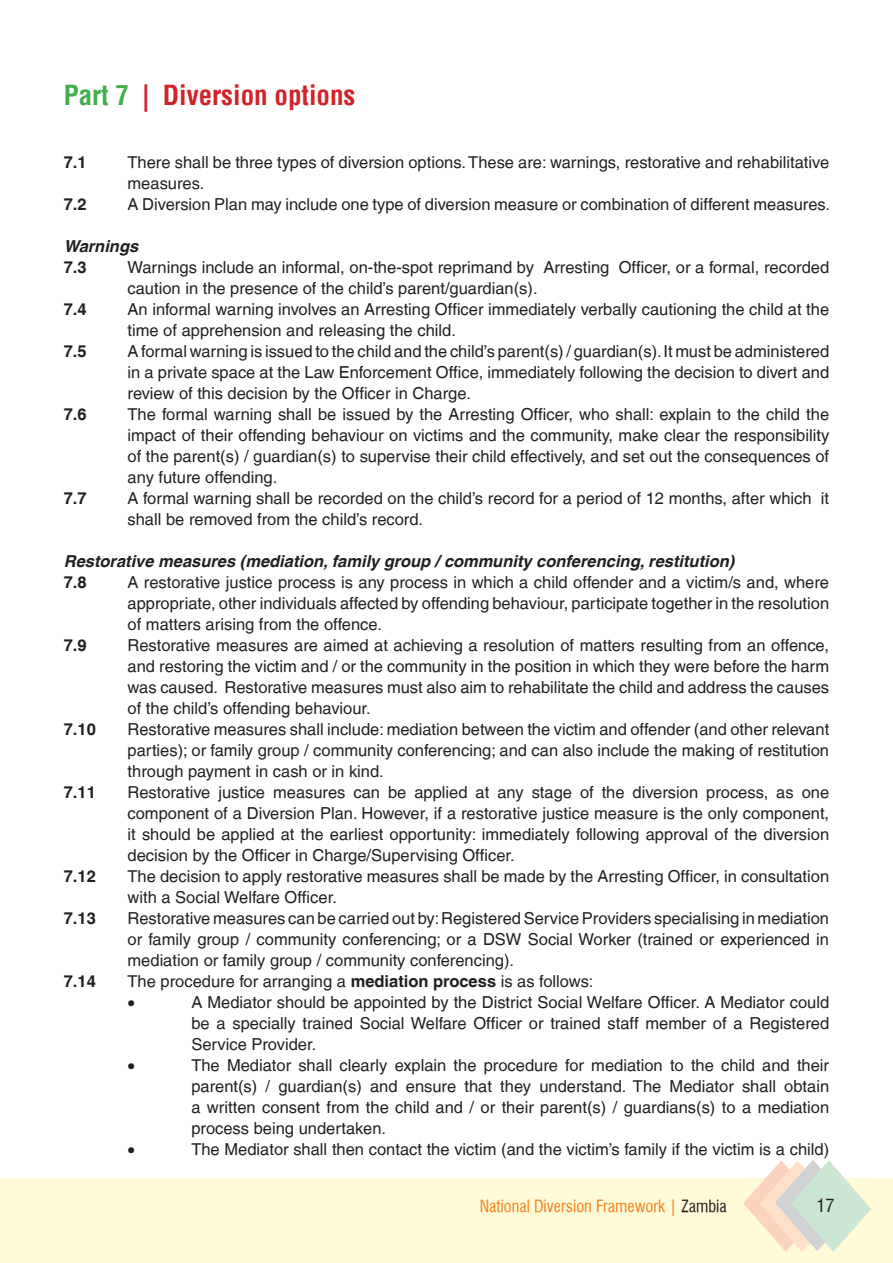
<style>
.page{position:relative;width:893px;height:1263px;background:#fff}
.page>*{position:absolute;margin:0;border:0;box-sizing:border-box;transform-origin:0 0}
.Heading_1{font:700 condensed 27px "Helvetica";color:#d1232a}
.t1{font:condensed 18px "Helvetica";color:#231f20}
.t2{font:16.5px/21px "Helvetica LT";color:#231f20;text-align:justify}
.t3{font:italic 700 16.5px "Helvetica LT";color:#231f20}
.t4{font:700 16.5px "Helvetica LT";color:#231f20}
.t5{font:16.5px "Halvett Condensed";color:#f58220}
.t6{font:16.5px "Symbol";color:#231f20}
.s1{color:#40ae49}
.s2{font-weight:700}
.s3{color:#231f20}
</style>
<div class="page">
<div style="left:0;top:1178px;width:893px;height:85px;background:#fffbd6"></div>
<svg style="left:743px;top:1160px;width:128px;height:91px"></svg>
<p class="Heading_1" style="left:64px;top:78px;width:293px"><span class="s1">Part 7</span> | Diversion options</p>
<p class="t4" style="left:64px;top:152px;width:24px">7.1</p>
<p class="t2" style="left:128px;top:152px;width:703px">There shall be three types of diversion options. These are: warnings, restorative and rehabilitative measures.</p>
<p class="t4" style="left:64px;top:194px;width:24px">7.2</p>
<p class="t2" style="left:128px;top:194px;width:704px">A Diversion Plan may include one type of diversion measure or combination of different measures.</p>
<p class="t3" style="left:64px;top:236px;width:76px">Warnings</p>
<p class="t4" style="left:64px;top:257px;width:24px">7.3</p>
<p class="t2" style="left:128px;top:257px;width:703px">Warnings include an informal, on-the-spot reprimand by Arresting Officer, or a formal, recorded caution in the presence of the child’s parent/guardian(s).</p>
<p class="t4" style="left:64px;top:299px;width:24px">7.4</p>
<p class="t2" style="left:128px;top:299px;width:703px">An informal warning involves an Arresting Officer immediately verbally cautioning the child at the time of apprehension and releasing the child.</p>
<p class="t4" style="left:64px;top:341px;width:24px">7.5</p>
<p class="t2" style="left:128px;top:341px;width:703px">A formal warning is issued to the child and the child’s parent(s) / guardian(s). It must be administered in a private space at the Law Enforcement Office, immediately following the decision to divert and review of this decision by the Officer in Charge.</p>
<p class="t4" style="left:64px;top:404px;width:24px">7.6</p>
<p class="t2" style="left:128px;top:404px;width:703px">The formal warning shall be issued by the Arresting Officer, who shall: explain to the child the impact of their offending behaviour on victims and the community, make clear the responsibility of the parent(s) / guardian(s) to supervise their child effectively, and set out the consequences of any future offending.</p>
<p class="t4" style="left:64px;top:488px;width:24px">7.7</p>
<p class="t2" style="left:128px;top:488px;width:703px">A formal warning shall be recorded on the child’s record for a period of 12 months, after which it shall be removed from the child’s record.</p>
<p class="t3" style="left:64px;top:551px;width:672px">Restorative measures (mediation, family group / community conferencing, restitution)</p>
<p class="t4" style="left:64px;top:572px;width:24px">7.8</p>
<p class="t2" style="left:128px;top:572px;width:703px">A restorative justice process is any process in which a child offender and a victim/s and, where appropriate, other individuals affected by offending behaviour, participate together in the resolution of matters arising from the offence.</p>
<p class="t4" style="left:64px;top:635px;width:24px">7.9</p>
<p class="t2" style="left:128px;top:635px;width:703px">Restorative measures are aimed at achieving a resolution of matters resulting from an offence, and restoring the victim and / or the community in the position in which they were before the harm was caused. Restorative measures must also aim to rehabilitate the child and address the causes of the child’s offending behaviour.</p>
<p class="t4" style="left:64px;top:719px;width:34px">7.10</p>
<p class="t2" style="left:128px;top:719px;width:703px">Restorative measures shall include: mediation between the victim and offender (and other relevant parties); or family group / community conferencing; and can also include the making of restitution through payment in cash or in kind.</p>
<p class="t4" style="left:64px;top:782px;width:34px">7.11</p>
<p class="t2" style="left:128px;top:782px;width:703px">Restorative justice measures can be applied at any stage of the diversion process, as one component of a Diversion Plan. However, if a restorative justice measure is the only component, it should be applied at the earliest opportunity: immediately following approval of the diversion decision by the Officer in Charge/Supervising Officer.</p>
<p class="t4" style="left:64px;top:866px;width:34px">7.12</p>
<p class="t2" style="left:128px;top:866px;width:703px">The decision to apply restorative measures shall be made by the Arresting Officer, in consultation with a Social Welfare Officer.</p>
<p class="t4" style="left:64px;top:908px;width:34px">7.13</p>
<p class="t2" style="left:128px;top:908px;width:703px">Restorative measures can be carried out by: Registered Service Providers specialising in mediation or family group / community conferencing; or a DSW Social Worker (trained or experienced in mediation or family group / community conferencing).</p>
<p class="t4" style="left:64px;top:971px;width:34px">7.14</p>
<p class="t2" style="left:128px;top:971px;width:467px">The procedure for arranging a <span class="s2">mediation process</span> is as follows:</p>
<p class="t6" style="left:128px;top:992px;width:9px">•</p>
<p class="t2" style="left:191px;top:992px;width:639px">A Mediator should be appointed by the District Social Welfare Officer. A Mediator could be a specially trained Social Welfare Officer or trained staff member of a Registered Service Provider.</p>
<p class="t6" style="left:128px;top:1055px;width:9px">•</p>
<p class="t2" style="left:191px;top:1055px;width:639px">The Mediator shall clearly explain the procedure for mediation to the child and their parent(s) / guardian(s) and ensure that they understand. The Mediator shall obtain a written consent from the child and / or their parent(s) / guardians(s) to a mediation process being undertaken.</p>
<p class="t6" style="left:128px;top:1139px;width:9px">•</p>
<p class="t2" style="left:191px;top:1139px;width:639px">The Mediator shall then contact the victim (and the victim’s family if the victim is a child)</p>
<p class="t5" style="left:480px;top:1196px;width:249px">National Diversion Framework | <span class="s3">Zambia</span></p>
<p class="t1" style="left:816px;top:1194px;width:19px">17</p>
</div>
